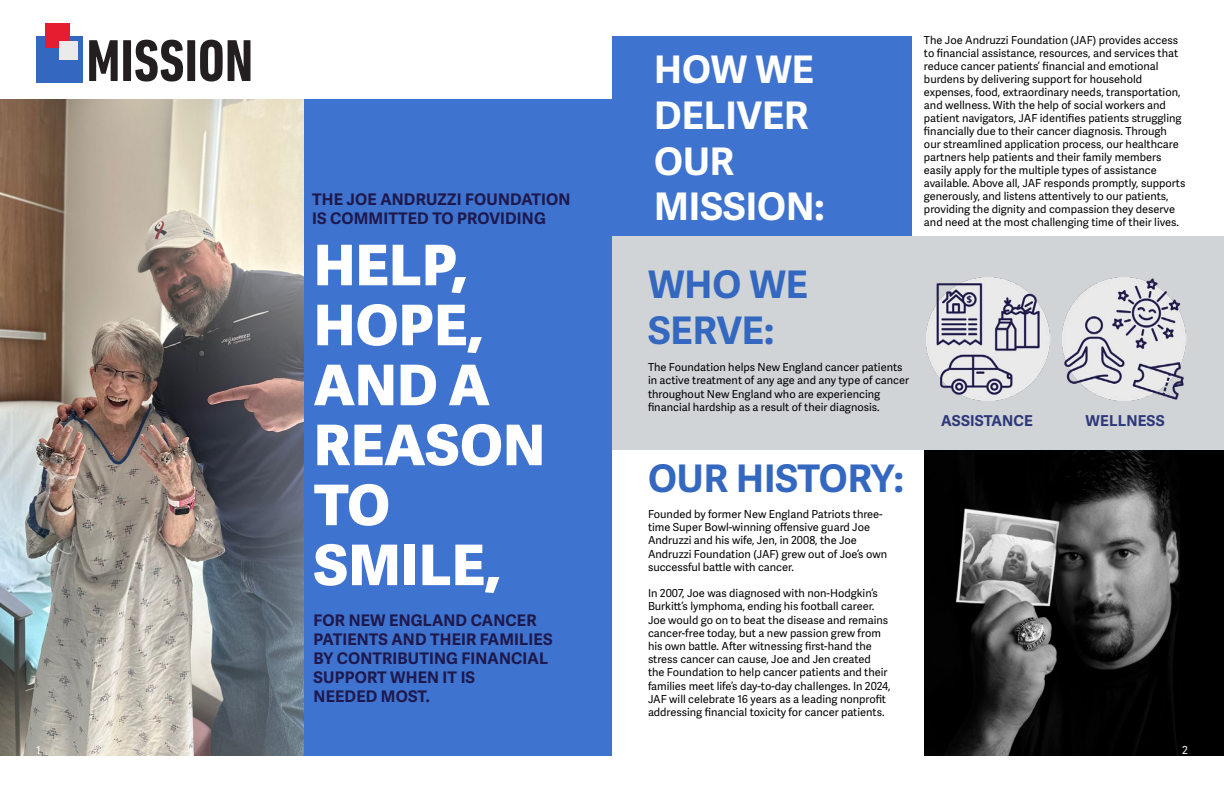
<style>
.page{position:relative;width:1224px;height:792px;background:#fff}
.page>*{position:absolute;margin:0;border:0;box-sizing:border-box;transform-origin:0 0}
.t1{font:700 condensed 60px "DIN Next LT Pro";color:#231f20}
.t2{font:800 56px/60px "Adelle Sans";letter-spacing:.01em;color:#fff}
.t3{font:700 38px/45.6px "Adelle Sans";color:#fff}
.t4{font:700 38px/45.6px "Adelle Sans";color:#3467c0}
.t5{font:700 16px/19.2px "Adelle Sans";letter-spacing:.01em;color:#1e194d}
.t6{font:700 15px "Adelle Sans";letter-spacing:.01em;color:#2f387a}
.t7{font:11px/13.2px "Adelle Sans";color:#000}
.t8{font:11px "Adelle Sans";color:#fff}
</style>
<div class="page">
<div style="left:612px;top:36px;width:300px;height:200px;background:#3f73d0"></div>
<img style="left:924px;top:450px;width:300px;height:306px">
<div style="left:612px;top:236px;width:612px;height:214px;background:#d0d4d6"></div>
<img style="left:1062px;top:277px;width:125px;height:124px">
<img style="left:926px;top:277px;width:124px;height:124px">
<div style="left:36px;top:36px;width:46px;height:46px;background:#3467c0"></div>
<div style="left:45px;top:24px;width:24px;height:24px;background:#e61d31"></div>
<div style="left:59px;top:42px;width:18px;height:18px;background:#eaeaea"></div>
<div style="left:300px;top:99px;width:312px;height:657px;background:#3f73d0"></div>
<img style="left:0;top:99px;width:303px;height:657px">
<h1 class="t1" style="left:86px;top:27px;width:168px">MISSION</h1>
<h3 class="t5" style="left:312px;top:190px;width:260px">THE JOE ANDRUZZI FOUNDATION<br>IS COMMITTED TO PROVIDING</h3>
<h2 class="t2" style="left:314px;top:236px;width:233px">HELP,<br>HOPE,<br>AND A<br>REASON<br>TO<br>SMILE,</h2>
<h3 class="t5" style="left:314px;top:611px;width:240px">FOR NEW ENGLAND CANCER<br>PATIENTS AND THEIR FAMILIES<br>BY CONTRIBUTING FINANCIAL<br>SUPPORT WHEN IT IS<br>NEEDED MOST.</h3>
<h3 class="t3" style="left:654px;top:48px;width:172px">HOW WE<br>DELIVER<br>OUR<br>MISSION:</h3>
<p class="t7" style="left:924px;top:34px;width:263px">The Joe Andruzzi Foundation (JAF) provides access to financial assistance, resources, and services that reduce cancer patients’ financial and emotional burdens by delivering support for household expenses, food, extraordinary needs, transportation, and wellness. With the help of social workers and patient navigators, JAF identifies patients struggling financially due to their cancer diagnosis. Through our streamlined application process, our healthcare partners help patients and their family members easily apply for the multiple types of assistance available. Above all, JAF responds promptly, supports generously, and listens attentively to our patients, providing the dignity and compassion they deserve and need at the most challenging time of their lives.</p>
<h3 class="t4" style="left:648px;top:263px;width:162px">WHO WE<br>SERVE:</h3>
<p class="t7" style="left:648px;top:361px;width:263px">The Foundation helps New England cancer patients in active treatment of any age and any type of cancer throughout New England who are experiencing financial hardship as a result of their diagnosis.</p>
<h3 class="t4" style="left:648px;top:457px;width:257px">OUR HISTORY:</h3>
<p class="t7" style="left:648px;top:508px;width:241px">Founded by former New England Patriots three&shy;time Super Bowl-winning offensive guard Joe Andruzzi and his wife, Jen, in 2008, the Joe Andruzzi Foundation (JAF) grew out of Joe’s own successful battle with cancer.</p>
<p class="t7" style="left:648px;top:587px;width:244px">In 2007, Joe was diagnosed with non-Hodgkin’s Burkitt’s lymphoma, ending his football career.<br>Joe would go on to beat the disease and remains cancer-free today, but a new passion grew from his own battle. After witnessing first-hand the stress cancer can cause, Joe and Jen created<br>the Foundation to help cancer patients and their families meet life’s day-to-day challenges. In 2024, JAF will celebrate 16 years as a leading nonprofit addressing financial toxicity for cancer patients.</p>
<h3 class="t6" style="left:941px;top:412px;width:93px">ASSISTANCE</h3>
<h3 class="t6" style="left:1086px;top:412px;width:81px">WELLNESS</h3>
<p class="t8" style="left:36px;top:743px;width:6px">1</p>
<p class="t8" style="left:1182px;top:743px;width:7px">2</p>
</div>
